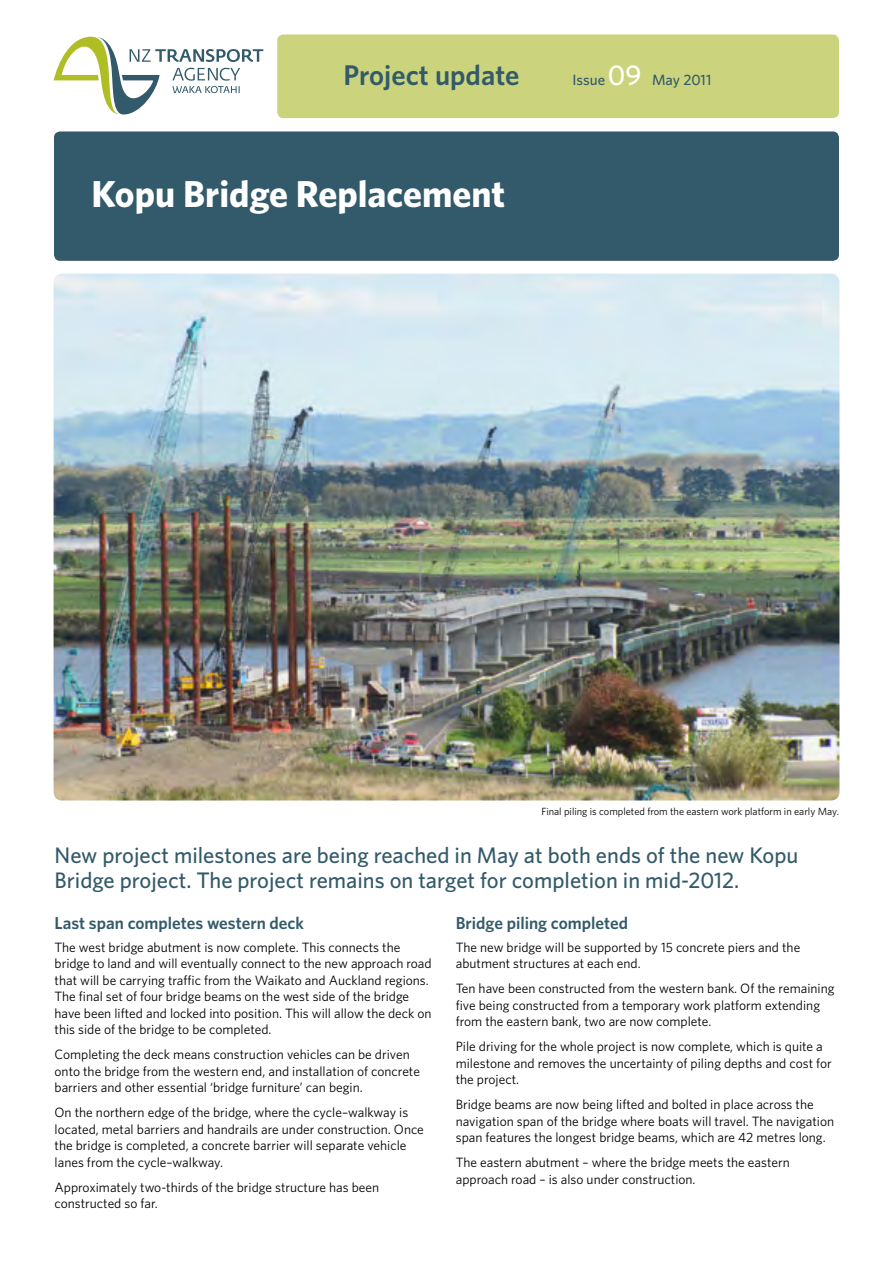
<style>
.page{position:relative;width:893px;height:1263px;background:#fff}
.page>*{position:absolute;margin:0;border:0;box-sizing:border-box;transform-origin:0 0}
.t1{font:700 37.5px "Whitney";color:#fff}
.t2{font:600 28.5px "Whitney";color:#335a6a}
.t3{font:500 22.5px/25.5px "Whitney";color:#335a6a}
.t4{font:600 17.25px "Whitney";color:#335a6a}
.t5{font:500 15px "Whitney";color:#335a6a}
.t6{font:13.5px/16.5px "Whitney";color:#000}
.t7{font:10.35px "Whitney";color:#000}
.s1{font-size:28.5px;color:#fff}
</style>
<div class="page">
<div style="left:54px;top:131px;width:785px;height:130px;background:#335a6a;border-radius:6px"></div>
<svg style="left:54px;top:36px;width:209px;height:79px"></svg>
<div style="left:277px;top:35px;width:562px;height:83px;background:#cbd47d;border-radius:6px"></div>
<img style="left:54px;top:274px;width:785px;height:526px">
<h2 class="t2" style="left:344px;top:56px;width:177px">Project update</h2>
<p class="t5" style="left:572px;top:70px;width:71px">Issue <span class="s1">09</span></p>
<p class="t5" style="left:652px;top:70px;width:61px">May 2011</p>
<h1 class="t1" style="left:92px;top:169px;width:415px">Kopu Bridge Replacement</h1>
<p class="t7" style="left:542px;top:805px;width:299px">Final piling is completed from the eastern work platform in early May.</p>
<h3 class="t3" style="left:55px;top:841px;width:745px">New project milestones are being reached in May at both ends of the new Kopu<br>Bridge project. The project remains on target for completion in mid-2012.</h3>
<p class="t4" style="left:55px;top:911px;width:251px">Last span completes western deck</p>
<p class="t6" style="left:55px;top:938px;width:379px">The west bridge abutment is now complete. This connects the bridge to land and will eventually connect to the new approach road that will be carrying traffic from the Waikato and Auckland regions.<br>The final set of four bridge beams on the west side of the bridge have been lifted and locked into position. This will allow the deck on this side of the bridge to be completed.</p>
<p class="t6" style="left:55px;top:1046px;width:367px">Completing the deck means construction vehicles can be driven onto the bridge from the western end, and installation of concrete barriers and other essential ‘bridge furniture’ can begin.</p>
<p class="t6" style="left:55px;top:1104px;width:371px">On the northern edge of the bridge, where the cycle–walkway is located, metal barriers and handrails are under construction. Once the bridge is completed, a concrete barrier will separate vehicle lanes from the cycle–walkway.</p>
<p class="t6" style="left:55px;top:1178px;width:326px">Approximately two-thirds of the bridge structure has been constructed so far.</p>
<p class="t4" style="left:456px;top:911px;width:174px">Bridge piling completed</p>
<p class="t6" style="left:456px;top:938px;width:346px">The new bridge will be supported by 15 concrete piers and the abutment structures at each end.</p>
<p class="t6" style="left:456px;top:980px;width:380px">Ten have been constructed from the western bank. Of the remaining five being constructed from a temporary work platform extending from the eastern bank, two are now complete.</p>
<p class="t6" style="left:456px;top:1038px;width:377px">Pile driving for the whole project is now complete, which is quite a milestone and removes the uncertainty of piling depths and cost for the project.</p>
<p class="t6" style="left:456px;top:1096px;width:380px">Bridge beams are now being lifted and bolted in place across the navigation span of the bridge where boats will travel. The navigation span features the longest bridge beams, which are 42 metres long.</p>
<p class="t6" style="left:456px;top:1154px;width:335px">The eastern abutment – where the bridge meets the eastern approach road – is also under construction.</p>
</div>
